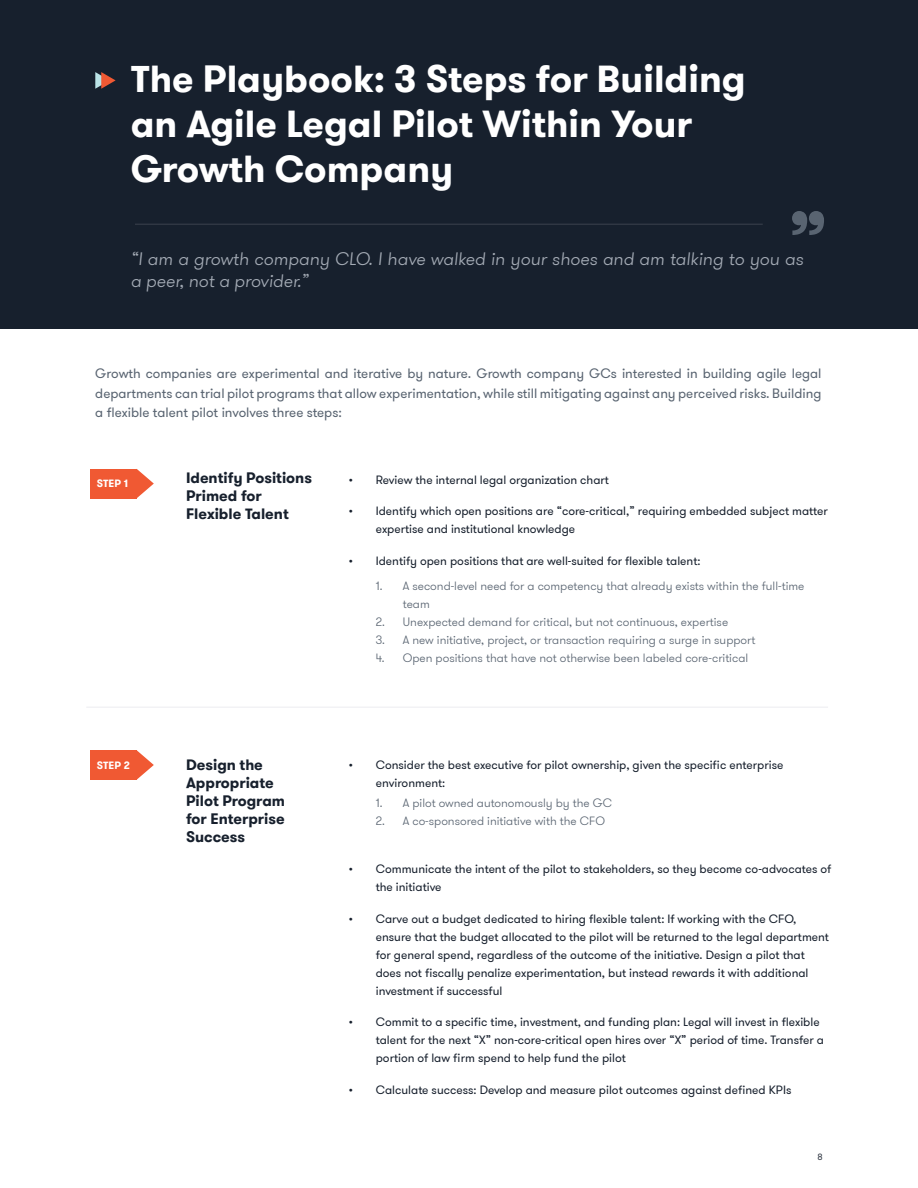
<style>
.page{position:relative;width:918px;height:1188px;background:#fff}
.page>*{position:absolute;margin:0;border:0;box-sizing:border-box;transform-origin:0 0}
.Paragraph{font:700 75px "GT Walsheim Pro";color:#596471}
.Paragraph-2{font:700 37.5px/45px "GT Walsheim Pro";color:#fff}
.Paragraph-3{font:italic 300 18px/21.6px "GT Walsheim Pro";color:#a4abb5}
.t1{font:700 15px/18px "GT Walsheim Pro";color:#17202d}
.Paragraph-4{font:13.5px/19.5px "GT Walsheim Pro";color:#596471;text-align:justify}
.t2{font:12px/18px "GT Walsheim Pro";color:#17202d}
.t3{font:300 12px/18px "GT Walsheim Pro";color:#596471}
.Paragraph-5{font:700 10.5px "GT Walsheim Pro";letter-spacing:.015em;color:#fff}
.t4{font:9px "GT Walsheim Pro";color:#303743}
</style>
<div class="page">
<div style="left:0;top:0;width:918px;height:328px;background:#17202d"></div>
<svg style="left:95px;top:72px;width:21px;height:17px"></svg>
<hr style="left:135px;top:224px;width:628px;height:1px;background:#303743">
<div style="left:90px;top:469px;width:47px;height:29px;background:#f05933"></div>
<div style="left:90px;top:750px;width:47px;height:30px;background:#f05933"></div>
<svg style="left:137px;top:469px;width:17px;height:29px"></svg>
<svg style="left:137px;top:750px;width:17px;height:30px"></svg>
<hr style="left:86px;top:706px;width:742px;height:2px;background:#f2f2f5">
<p class="Paragraph-2" style="left:131px;top:57px;width:616px">The Playbook: 3 Steps for Building an Agile Legal Pilot Within Your<br>Growth Company</p>
<p class="Paragraph" style="left:828px;top:255px;width:41px;rotate:-180deg">“</p>
<p class="Paragraph-3" style="left:131px;top:249px;width:674px">“I am a growth company CLO. I have walked in your shoes and am talking to you as a peer, not a provider.”</p>
<p class="Paragraph-4" style="left:95px;top:364px;width:728px">Growth companies are experimental and iterative by nature. Growth company GCs interested in building agile legal departments can trial pilot programs that allow experimentation, while still mitigating against any perceived risks. Building a flexible talent pilot involves three steps:</p>
<p class="Paragraph-5" style="left:97px;top:477px;width:33px">STEP 1</p>
<p class="Paragraph-5" style="left:97px;top:758px;width:35px">STEP 2</p>
<p class="t1" style="left:186px;top:469px;width:128px">Identify Positions<br>Primed for<br>Flexible Talent</p>
<p class="t1" style="left:186px;top:756px;width:101px">Design the<br>Appropriate<br>Pilot Program for Enterprise<br>Success</p>
<p class="t2" style="left:349px;top:471px;width:262px">• Review the internal legal organization chart</p>
<p class="t2" style="left:376px;top:502px;width:454px;text-indent:-27px">• Identify which open positions are “core-critical,” requiring embedded subject matter expertise and institutional knowledge</p>
<p class="t2" style="left:349px;top:552px;width:353px">• Identify open positions that are well-suited for flexible talent:</p>
<p class="t3" style="left:403px;top:577px;width:403px;text-indent:-27px">1. A second-level need for a competency that already exists within the full-time team</p>
<p class="t3" style="left:376px;top:613px;width:354px">2. Unexpected demand for critical, but not continuous, expertise</p>
<p class="t3" style="left:376px;top:631px;width:381px">3. A new initiative, project, or transaction requiring a surge in support</p>
<p class="t3" style="left:376px;top:649px;width:374px">4. Open positions that have not otherwise been labeled core-critical</p>
<p class="t2" style="left:376px;top:756px;width:409px;text-indent:-27px">• Consider the best executive for pilot ownership, given the specific enterprise environment:</p>
<p class="t3" style="left:376px;top:795px;width:238px">1. A pilot owned autonomously by the GC</p>
<p class="t3" style="left:376px;top:813px;width:231px">2. A co-sponsored initiative with the CFO</p>
<p class="t2" style="left:376px;top:860px;width:457px;text-indent:-27px">• Communicate the intent of the pilot to stakeholders, so they become co-advocates of the initiative</p>
<p class="t2" style="left:376px;top:910px;width:455px;text-indent:-27px">• Carve out a budget dedicated to hiring flexible talent: If working with the CFO, ensure that the budget allocated to the pilot will be returned to the legal department for general spend, regardless of the outcome of the initiative. Design a pilot that does not fiscally penalize experimentation, but instead rewards it with additional investment if successful</p>
<p class="t2" style="left:376px;top:1013px;width:450px;text-indent:-27px">• Commit to a specific time, investment, and funding plan: Legal will invest in flexible talent for the next “X” non-core-critical open hires over “X” period of time. Transfer a portion of law firm spend to help fund the pilot</p>
<p class="t2" style="left:349px;top:1081px;width:444px">• Calculate success: Develop and measure pilot outcomes against defined KPIs</p>
<p class="t4" style="left:817px;top:1151px;width:7px">8</p>
</div>
